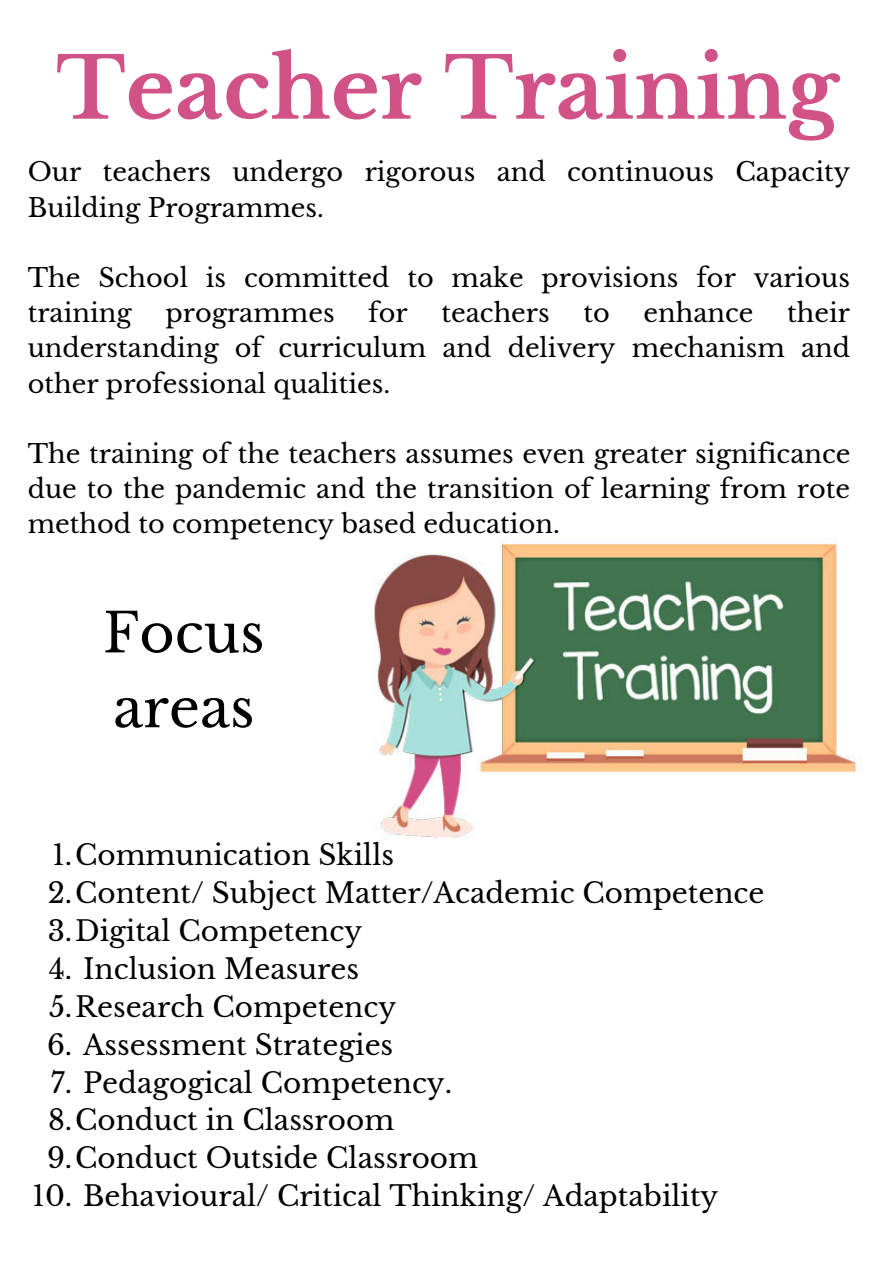
<style>
.page{position:relative;width:894px;height:1264px;background:#fff}
.page>*{position:absolute;margin:0;border:0;box-sizing:border-box;transform-origin:0 0}
.t1{font:700 84px "Libre Baskerville";color:#d05287}
.t2{font:54.15px/74.8px "Libre Baskerville";color:#000}
.t3{font:27.9px "Libre Baskerville";color:#000}
.t4{font:25.5px/35.1px "Libre Baskerville";color:#000}
</style>
<div class="page">
<img style="left:374px;top:537px;width:482px;height:301px">
<p class="t1" style="left:56px;top:37px;width:783px">Teacher Training</p>
<p class="t4" style="left:28px;top:155px;width:823px">Our teachers undergo rigorous and continuous Capacity<br>Building Programmes.</p>
<p class="t4" style="left:28px;top:260px;width:823px">The School is committed to make provisions for various training</p>
<p class="t4" style="left:28px;top:296px;width:823px;text-align:justify;text-indent:759px">their understanding of curriculum and delivery mechanism and other professional qualities.</p>
<p class="t4" style="left:165px;top:296px;width:171px">programmes</p>
<p class="t4" style="left:368px;top:296px;width:41px">for</p>
<p class="t4" style="left:441px;top:296px;width:110px">teachers</p>
<p class="t4" style="left:583px;top:296px;width:28px">to</p>
<p class="t4" style="left:643px;top:296px;width:111px">enhance</p>
<p class="t4" style="left:28px;top:436px;width:824px;text-align:justify">The training of the teachers assumes even greater significance due to the pandemic and the transition of learning from rote method to competency based education.</p>
<p class="t2" style="left:103px;top:596px;width:163px">Focus areas</p>
<p class="t3" style="left:53px;top:838px;width:343px">1.Communication Skills</p>
<p class="t3" style="left:48px;top:876px;width:718px">2.Content/ Subject Matter/Academic Competence</p>
<p class="t3" style="left:48px;top:913px;width:316px">3.Digital Competency</p>
<p class="t3" style="left:49px;top:951px;width:312px">4. Inclusion Measures</p>
<p class="t3" style="left:49px;top:989px;width:348px">5.Research Competency</p>
<p class="t3" style="left:47px;top:1027px;width:347px">6. Assessment Strategies</p>
<p class="t3" style="left:51px;top:1065px;width:402px">7. Pedagogical Competency.</p>
<p class="t3" style="left:48px;top:1103px;width:347px">8.Conduct in Classroom</p>
<p class="t3" style="left:47px;top:1141px;width:432px">9.Conduct Outside Classroom</p>
<p class="t3" style="left:33px;top:1178px;width:687px">10. Behavioural/ Critical Thinking/ Adaptability</p>
</div>
